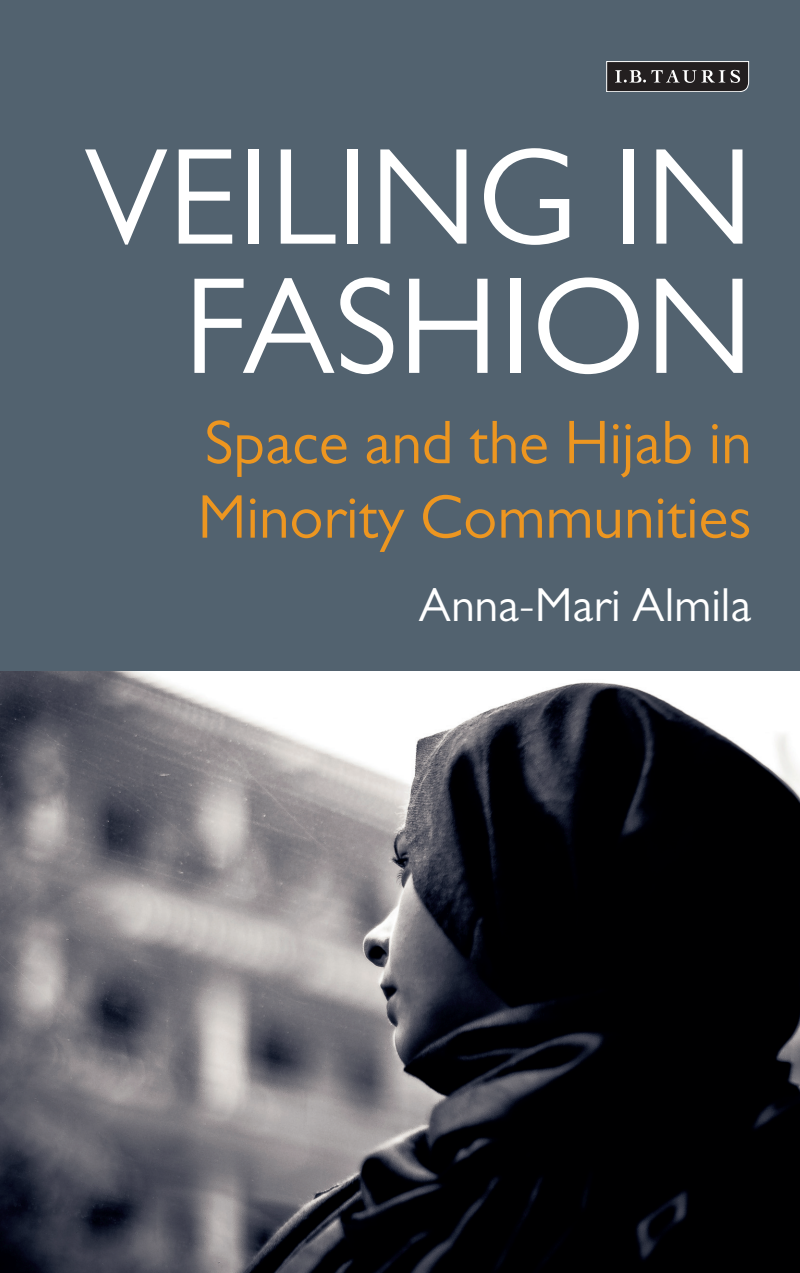
<style>
.page{position:relative;width:800px;height:1273px;background:#fff}
.page>*{position:absolute;margin:0;border:0;box-sizing:border-box;transform-origin:0 0}
.t1{font:138px/129.2px "Gill Sans";color:#fff;text-align:right}
.t2{font:62px/74.4px "Gill Sans";color:#ed9620}
.t3{font:48px "Gill Sans";color:#fff}
</style>
<div class="page">
<div style="left:0;top:0;width:800px;height:1272px;background:#52626f"></div>
<img style="left:1px;top:671px;width:799px;height:601px">
<svg style="left:606px;top:61px;width:143px;height:31px;background:#484545"></svg>
<h1 class="t1" style="left:85px;top:148px;width:670px">VEILING IN<br>FASHION</h1>
<p class="t2" style="left:198px;top:412px;width:555px">Space and the Hijab in<br>Minority Communities</p>
<p class="t3" style="left:419px;top:588px;width:334px">Anna-Mari Almila</p>
</div>
